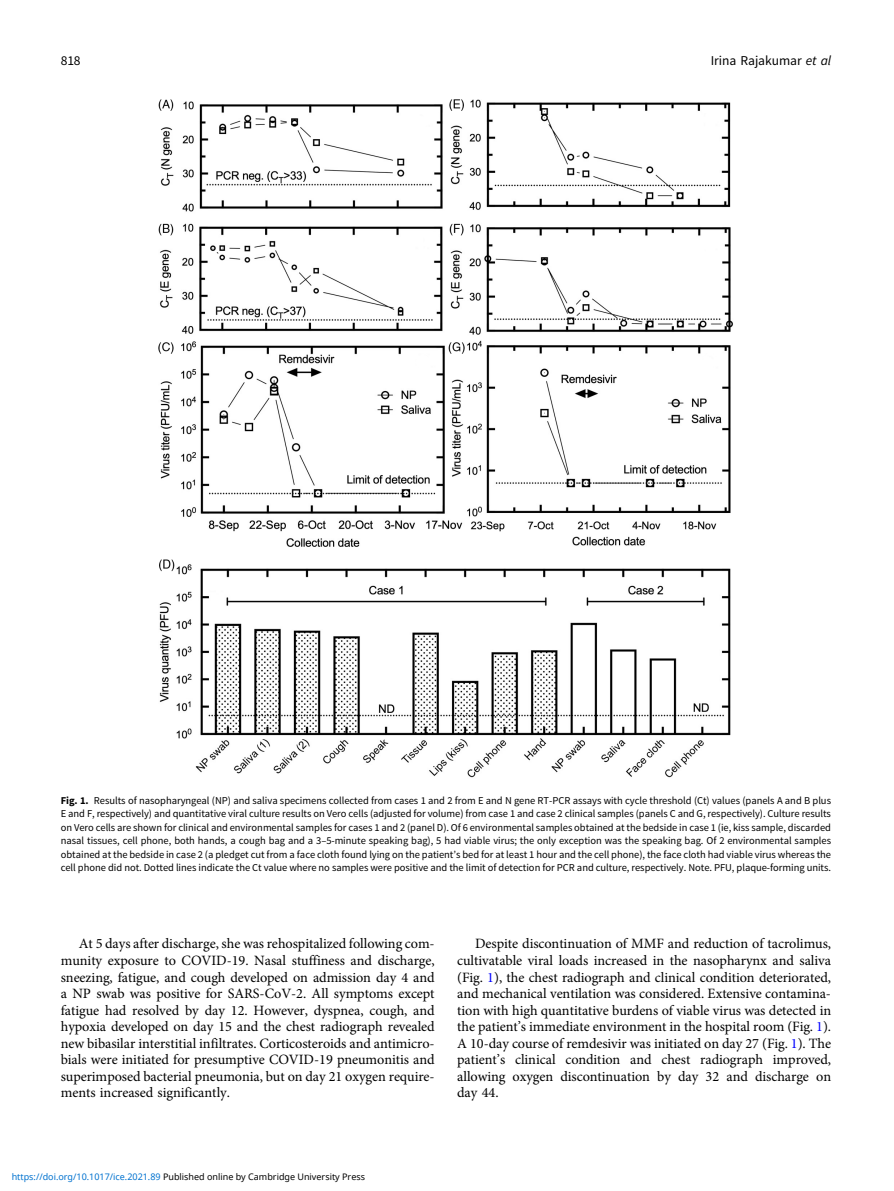
<style>
.page{position:relative;width:894px;height:1191px;background:#fff}
.page>*{position:absolute;margin:0;border:0;box-sizing:border-box;transform-origin:0 0}
.t1{font:14.25px/16.5px "Adv OT1 ef 757 c 0";color:#000;text-align:justify}
.t2{font:13.5px "Adv OT0 e 40 dc 65";color:#000}
.t3{font:10.5px/13.5px "Adv OT0 e 40 dc 65";color:#000;text-align:justify}
.t4{font:9px "Noto Sans";color:#000}
.s1{font-family:"Adv O Tcabc 3928.I"}
.s2{font-family:"Adv O Ta 42 dc 7 d 3.B"}
.s3{font-style:inherit}
.s4{color:#00f}
.s5{color:#0172cf}
</style>
<div class="page">
<img style="left:159px;top:99px;width:573px;height:678px">
<p class="t2" style="left:61px;top:55px;width:21px">818</p>
<p class="t2" style="left:710px;top:55px;width:122px">Irina Rajakumar <span class="s1">et al</span></p>
<p class="t3" style="left:61px;top:794px;width:771px"><span class="s2">Fig. 1.</span> Results of nasopharyngeal (NP) and saliva specimens collected from cases 1 and 2 from E and N gene RT-PCR assays with cycle threshold (Ct) values (panels A and B plus E and F, respectively) and quantitative viral culture results on Vero cells (adjusted for volume) from case 1 and case 2 clinical samples (panels C and G, respectively). Culture results on Vero cells are shown for clinical and environmental samples for cases 1 and 2 (panel D). Of 6 environmental samples obtained at the bedside in case 1 (ie, kiss sample, discarded nasal tissues, cell phone, both hands, a cough bag and a 3<span class="s3">–</span>5-minute speaking bag), 5 had viable virus; the only exception was the speaking bag. Of 2 environmental samples obtained at the bedside in case 2 (a pledget cut from a face cloth found lying on the patient<span class="s3">’</span>s bed for at least 1 hour and the cell phone), the face cloth had viable virus whereas the cell phone did not. Dotted lines indicate the Ct value where no samples were positive and the limit of detection for PCR and culture, respectively. Note. PFU, plaque-forming units.</p>
<p class="t1" style="left:61px;top:936px;width:375px;text-indent:18px">At 5 days after discharge, she was rehospitalized following com&shy;munity exposure to COVID-19. Nasal stuffiness and discharge, sneezing, fatigue, and cough developed on admission day 4 and a NP swab was positive for SARS-CoV-2. All symptoms except fatigue had resolved by day 12. However, dyspnea, cough, and hypoxia developed on day 15 and the chest radiograph revealed new bibasilar interstitial infiltrates. Corticosteroids and antimicro&shy;bials were initiated for presumptive COVID-19 pneumonitis and superimposed bacterial pneumonia, but on day 21 oxygen require&shy;ments increased significantly.</p>
<p class="t1" style="left:457px;top:936px;width:375px;text-indent:18px">Despite discontinuation of MMF and reduction of tacrolimus, cultivatable viral loads increased in the nasopharynx and saliva (Fig. <span class="s4">1</span>), the chest radiograph and clinical condition deteriorated, and mechanical ventilation was considered. Extensive contamina&shy;tion with high quantitative burdens of viable virus was detected in the patient<span class="s3">’</span>s immediate environment in the hospital room (Fig. <span class="s4">1</span>).<br>A 10-day course of remdesivir was initiated on day 27 (Fig. <span class="s4">1</span>). The patient<span class="s3">’</span>s clinical condition and chest radiograph improved, allowing oxygen discontinuation by day 32 and discharge on day 44.</p>
<p class="t4" style="left:12px;top:1170px;width:355px"><span class="s5">https://doi.org/10.1017/ice.2021.89</span> Published online by Cambridge University Press</p>
</div>
